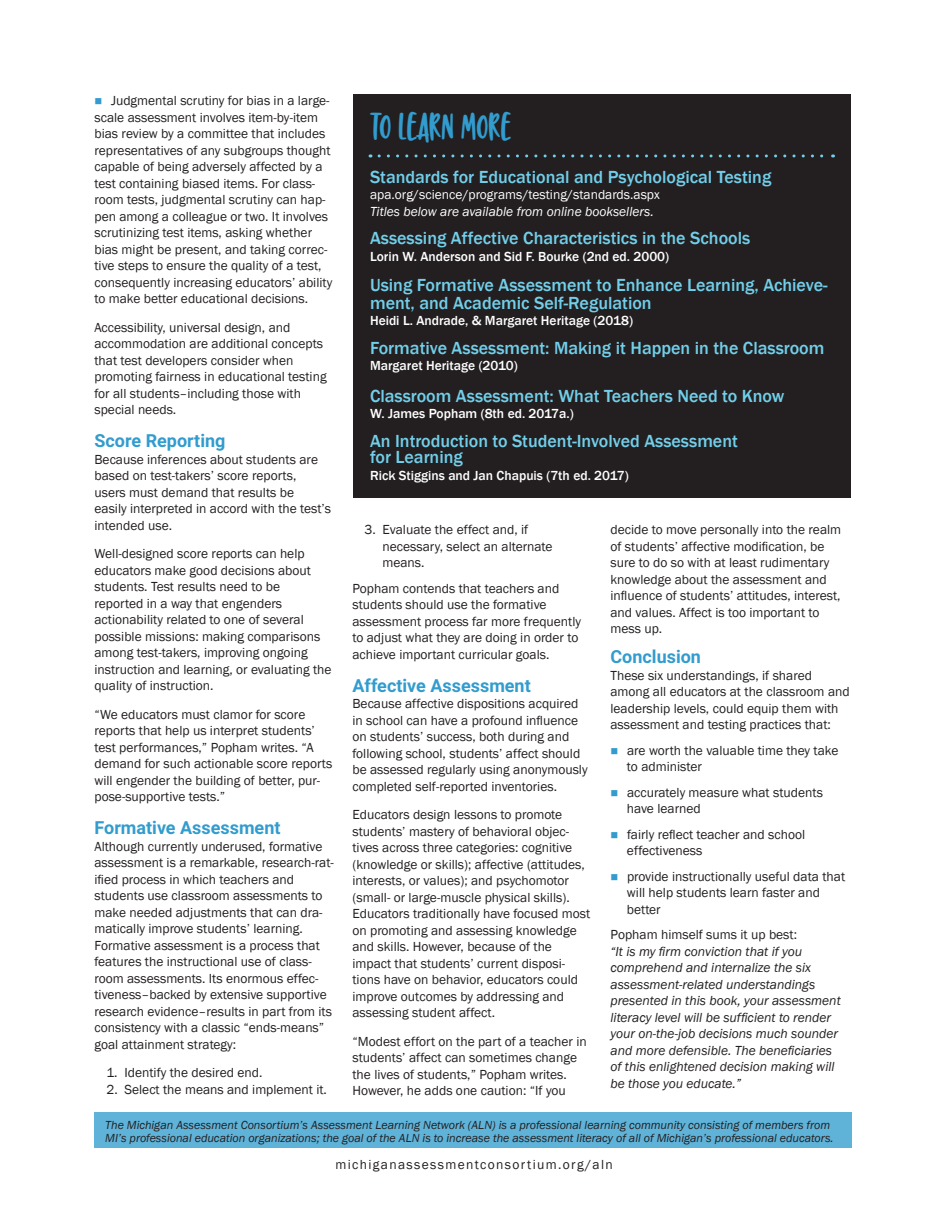
<style>
.page{position:relative;width:945px;height:1215px;background:#fff}
.page>*{position:absolute;margin:0;border:0;box-sizing:border-box;transform-origin:0 0}
.t1{font:39px "Succulent";color:#329cce}
.t2{font:500 18px/18px "Franklin Gothic";color:#72cfea}
.t3{font:700 18px "Roboto";color:#329cce}
.t4{font:13.5px/16.5px "Franklin Gothic";color:#231f20}
.t5{font:italic 13.5px/16.5px "Franklin Gothic";color:#231f20}
.t6{font:500 13.5px "Franklin Gothic";color:#fff}
.t7{font:13.5px "Franklin Gothic";color:#fff}
.t8{font:italic 13.5px "Franklin Gothic";color:#fff}
.t9{font:13.5px "Franklin Gothic";letter-spacing:.1em;color:#231f20}
.t10{font:italic 12px/13.5px "Franklin Gothic";color:#231f20}
.s1{color:#329cce}
.s2{font-style:normal}
</style>
<div class="page">
<div style="left:94px;top:1112px;width:758px;height:36px;background:#5fb2d8"></div>
<div style="left:353px;top:94px;width:498px;height:404px;background:#231f20"></div>
<svg style="left:379px;top:154px;width:455px;height:3px"></svg>
<p class="t4" style="left:94px;top:93px;width:239px"><span class="s1">■</span> Judgmental scrutiny for bias in a large&shy;scale assessment involves item-by-item bias review by a committee that includes representatives of any subgroups thought capable of being adversely affected by a test containing biased items. For class&shy;room tests, judgmental scrutiny can hap&shy;pen among a colleague or two. It involves scrutinizing test items, asking whether bias might be present, and taking correc&shy;tive steps to ensure the quality of a test, consequently increasing educators’ ability to make better educational decisions.</p>
<p class="t4" style="left:94px;top:319px;width:230px">Accessibility, universal design, and accommodation are additional concepts that test developers consider when</p>
<p class="t4" style="left:94px;top:369px;width:234px">promoting fairness in educational testing for all students–including those with special needs.</p>
<p class="t3" style="left:94px;top:428px;width:132px">Score Reporting</p>
<p class="t4" style="left:94px;top:451px;width:225px">Because inferences about students are based on test-takers’ score reports,</p>
<p class="t4" style="left:94px;top:484px;width:238px">users must demand that results be<br>easily interpreted in accord with the test’s intended use.</p>
<p class="t4" style="left:94px;top:546px;width:218px">Well-designed score reports can help educators make good decisions about students. Test results need to be</p>
<p class="t4" style="left:94px;top:595px;width:189px">reported in a way that engenders</p>
<p class="t4" style="left:94px;top:612px;width:239px">actionability related to one of several possible missions: making comparisons among test-takers, improving ongoing instruction and learning, or evaluating the quality of instruction.</p>
<p class="t4" style="left:94px;top:706px;width:239px">“We educators must clamor for score reports that help us interpret students’ test performances,” Popham writes. “A demand for such actionable score reports will engender the building of better, pur&shy;pose-supportive tests.”</p>
<p class="t3" style="left:94px;top:815px;width:188px">Formative Assessment</p>
<p class="t4" style="left:94px;top:838px;width:241px">Although currently underused, formative assessment is a remarkable, research-rat&shy;ified process in which teachers and students use classroom assessments to make needed adjustments that can dra&shy;matically improve students’ learning.</p>
<p class="t4" style="left:94px;top:937px;width:239px">Formative assessment is a process that features the instructional use of class&shy;room assessments. Its enormous effec&shy;tiveness–backed by extensive supportive research evidence–results in part from its consistency with a classic “ends-means” goal attainment strategy:</p>
<p class="t4" style="left:107px;top:1065px;width:157px">1. Identify the desired end.</p>
<p class="t4" style="left:107px;top:1081px;width:222px">2. Select the means and implement it.</p>
<p class="t1" style="left:370px;top:105px;width:143px">TO LEARN MORE</p>
<p class="t2" style="left:370px;top:168px;width:403px">Standards for Educational and Psychological Testing</p>
<p class="t7" style="left:370px;top:187px;width:291px">apa.org/science/programs/testing/standards.aspx</p>
<p class="t8" style="left:370px;top:203px;width:285px">Titles below are available from online booksellers.</p>
<p class="t2" style="left:370px;top:230px;width:382px">Assessing Affective Characteristics in the Schools</p>
<p class="t6" style="left:370px;top:248px;width:301px">Lorin W. Anderson and Sid F. Bourke (2nd ed. 2000)</p>
<p class="t2" style="left:370px;top:276px;width:459px">Using Formative Assessment to Enhance Learning, Achieve&shy;ment, and Academic Self-Regulation</p>
<p class="t6" style="left:370px;top:313px;width:264px">Heidi L. Andrade, &amp; Margaret Heritage (2018)</p>
<p class="t2" style="left:370px;top:339px;width:456px">Formative Assessment: Making it Happen in the Classroom</p>
<p class="t6" style="left:370px;top:358px;width:149px">Margaret Heritage (2010)</p>
<p class="t2" style="left:370px;top:387px;width:416px">Classroom Assessment: What Teachers Need to Know</p>
<p class="t6" style="left:370px;top:406px;width:205px">W. James Popham (8th ed. 2017a.)</p>
<p class="t2" style="left:370px;top:433px;width:369px;line-height:16.5px">An Introduction to Student-Involved Assessment for Learning</p>
<p class="t6" style="left:370px;top:467px;width:260px">Rick Stiggins and Jan Chapuis (7th ed. 2017)</p>
<p class="t4" style="left:382px;top:522px;width:172px;text-indent:-18px">3. Evaluate the effect and, if necessary, select an alternate means.</p>
<p class="t4" style="left:352px;top:580px;width:230px">Popham contends that teachers and students should use the formative assessment process far more frequently to adjust what they are doing in order to achieve important curricular goals.</p>
<p class="t3" style="left:352px;top:673px;width:180px">Affective Assessment</p>
<p class="t4" style="left:352px;top:696px;width:237px">Because affective dispositions acquired in school can have a profound influence on students’ success, both during and following school, students’ affect should be assessed regularly using anonymously completed self-reported inventories.</p>
<p class="t4" style="left:352px;top:807px;width:239px">Educators design lessons to promote students’ mastery of behavioral objec&shy;tives across three categories: cognitive (knowledge or skills); affective (attitudes, interests, or values); and psychomotor (small- or large-muscle physical skills).<br>Educators traditionally have focused most on promoting and assessing knowledge and skills. However, because of the impact that students’ current disposi&shy;tions have on behavior, educators could improve outcomes by addressing and assessing student affect.</p>
<p class="t4" style="left:352px;top:1033px;width:236px">“Modest effort on the part of a teacher in students’ affect can sometimes change the lives of students,” Popham writes.<br>However, he adds one caution: “If you</p>
<p class="t4" style="left:610px;top:522px;width:232px">decide to move personally into the realm of students’ affective modification, be sure to do so with at least rudimentary knowledge about the assessment and influence of students’ attitudes, interest, and values. Affect is too important to mess up.</p>
<p class="t3" style="left:610px;top:644px;width:92px">Conclusion</p>
<p class="t4" style="left:610px;top:667px;width:241px">These six understandings, if shared among all educators at the classroom and leadership levels, could equip them with assessment and testing practices that:</p>
<p class="t4" style="left:627px;top:742px;width:213px;text-indent:-16px"><span class="s1">■</span> are worth the valuable time they take to administer</p>
<p class="t4" style="left:627px;top:784px;width:197px;text-indent:-16px"><span class="s1">■</span> accurately measure what students have learned</p>
<p class="t4" style="left:627px;top:826px;width:180px;text-indent:-16px"><span class="s1">■</span> fairly reflect teacher and school effectiveness</p>
<p class="t4" style="left:627px;top:868px;width:220px;text-indent:-16px"><span class="s1">■</span> provide instructionally useful data that will help students learn faster and better</p>
<p class="t5" style="left:610px;top:927px;width:232px"><span class="s2">Popham himself sums it up best:<br></span>“It is my firm conviction that if you comprehend and internalize the six assessment-related understandings presented in this book, your assessment literacy level will be sufficient to render your on-the-job decisions much sounder and more defensible. The beneficiaries of this enlightened decision making will be those you educate.”</p>
<p class="t10" style="left:105px;top:1118px;width:730px">The Michigan Assessment Consortium’s Assessment Learning Network (ALN) is a professional learning community consisting of members from<br>MI’s professional education organizations; the goal of the ALN is to increase the assessment literacy of all of Michigan’s professional educators.</p>
<p class="t9" style="left:335px;top:1156px;width:279px">michiganassessmentconsortium.org/aln</p>
</div>
